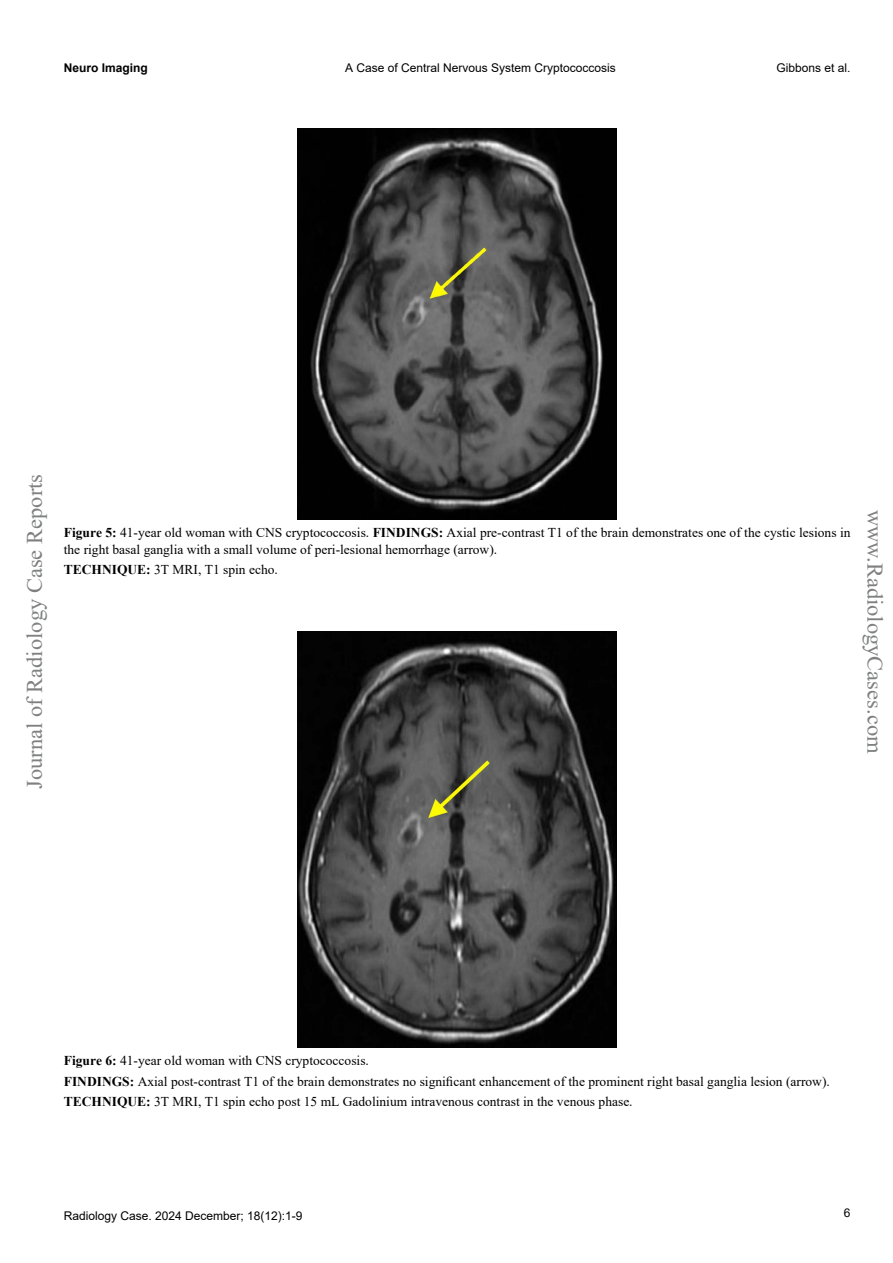
<style>
.page{position:relative;width:893px;height:1263px;background:#fff}
.page>*{position:absolute;margin:0;border:0;box-sizing:border-box;transform-origin:0 0}
.t1{font:22.5px "Times New Roman";color:#7f8080}
.t2{font:13.5px/20.4px "Times New Roman";color:#000}
.t3{font:12px "Arial";color:#000}
.t4{font:700 12px "Arial";color:#000}
.s1{font-weight:700}
</style>
<div class="page">
<img style="left:297px;top:129px;width:320px;height:390px">
<img style="left:297px;top:631px;width:320px;height:416px">
<p class="t4" style="left:64px;top:60px;width:86px">Neuro Imaging</p>
<p class="t3" style="left:345px;top:60px;width:272px">A Case of Central Nervous System Cryptococcosis</p>
<p class="t3" style="left:776px;top:60px;width:76px">Gibbons et al.</p>
<h1 class="t1" style="left:19px;top:789px;width:316px;rotate:-90deg">Journal of Radiology Case Reports</h1>
<p class="t2" style="left:64px;top:524px;width:788px;line-height:16.2px"><span class="s1">Figure 5:</span> 41-year old woman with CNS cryptococcosis. <span class="s1">FINDINGS:</span> Axial pre-contrast T1 of the brain demonstrates one of the cystic lesions in the right basal ganglia with a small volume of peri-lesional hemorrhage (arrow).</p>
<p class="t2" style="left:64px;top:559px;width:216px"><span class="s1">TECHNIQUE:</span> 3T MRI, T1 spin echo.</p>
<h1 class="t1" style="left:891px;top:510px;width:245px;rotate:90deg">www.RadiologyCases.com</h1>
<p class="t2" style="left:64px;top:1050px;width:768px"><span class="s1">Figure 6:</span> 41-year old woman with CNS cryptococcosis.<br><span class="s1">FINDINGS:</span> Axial post-contrast T1 of the brain demonstrates no significant enhancement of the prominent right basal ganglia lesion (arrow).<br><span class="s1">TECHNIQUE:</span> 3T MRI, T1 spin echo post 15 mL Gadolinium intravenous contrast in the venous phase.</p>
<p class="t3" style="left:64px;top:1208px;width:240px">Radiology Case. 2024 December; 18(12):1-9</p>
<p class="t3" style="left:844px;top:1204px;width:8px">6</p>
</div>
